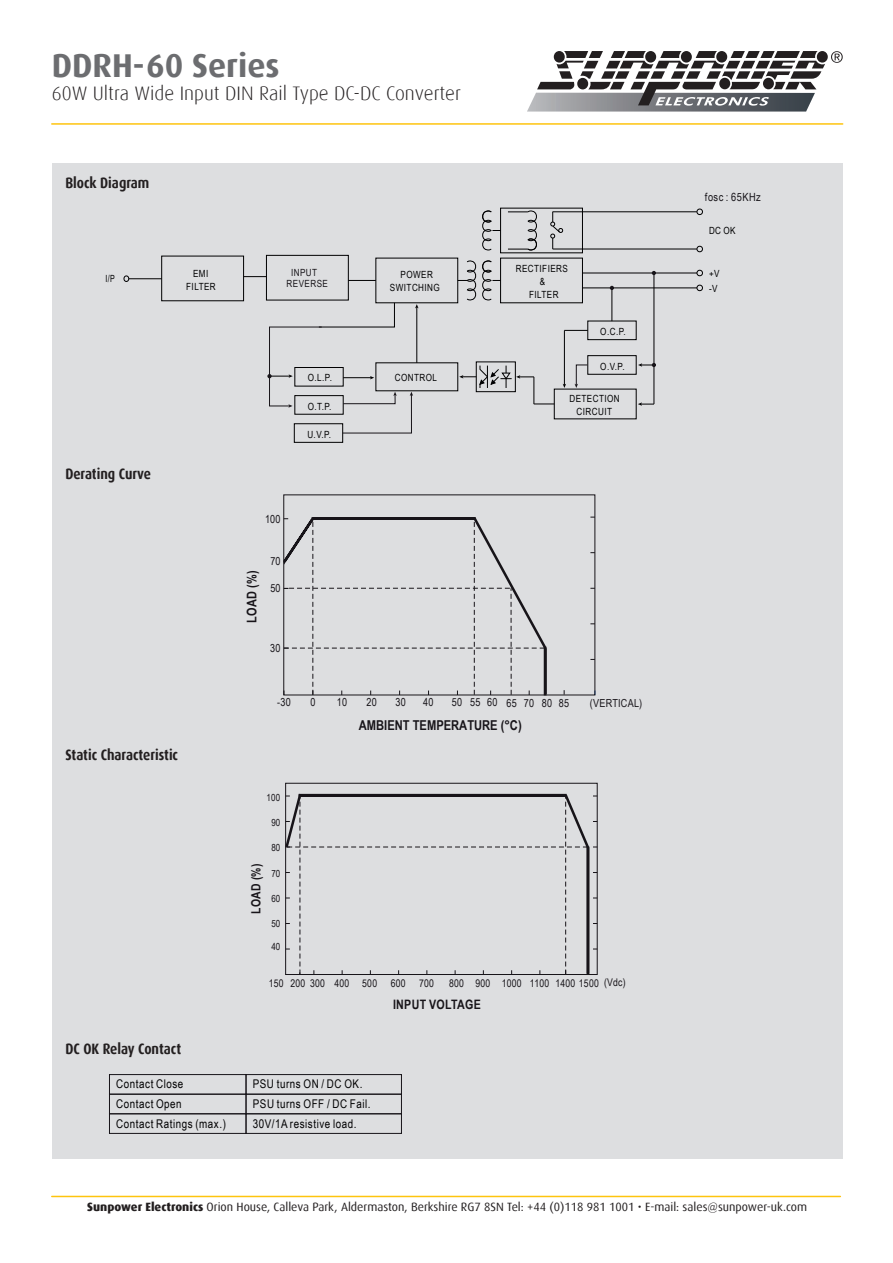
<style>
.page{position:relative;width:893px;height:1263px;background:#fff}
.page>*{position:absolute;margin:0;border:0;box-sizing:border-box;transform-origin:0 0}
.t1{font:700 33px "Dax";color:#6c6d70}
.t2{font:300 19.5px "Dax";color:#231f20}
.t3{font:700 15px "Dax";color:#231f20;scale:.87 1}
.t4{font:700 13.65px "Arial Narrow";color:#171419}
.t5{font:700 13.35px "Arial Narrow";color:#171419}
.t6{font:700 13.05px "Arial Narrow";letter-spacing:.02em;color:#171419}
.t7{font:700 12.75px "Arial Narrow";color:#171419}
.t8{font:12px "Dax";color:#231f20}
.t9{font:12px/19.6px "Arial Narrow";letter-spacing:.045em;color:#000001}
.t10{font:11.25px "Arial Narrow";letter-spacing:.045em;color:#171419}
.t11{font:11.1px "Arial Narrow";letter-spacing:.02em;color:#171419}
.t12{font:10.5px "Arial Narrow";letter-spacing:.02em;color:#171419}
.t13{font:9.9px/13px "Arial Narrow";letter-spacing:.045em;color:#000001;text-align:center}
.t14{font:9.9px/11.1px "Arial Narrow";letter-spacing:.045em;color:#171419}
.t15{font:9.9px "Arial Narrow";letter-spacing:.045em;color:#000001;scale:.86 1}
.t16{font:9.75px "Arial Narrow";letter-spacing:.02em;color:#171419}
.s1{font-weight:800}
</style>
<div class="page">
<hr style="left:52px;top:123px;width:791px;height:2px;background:#fec40e">
<hr style="left:52px;top:1196px;width:788px;height:1px;background:#fec40e">
<div style="left:52px;top:163px;width:791px;height:996px;background:#dddee0"></div>
<svg style="left:124px;top:275px;width:5px;height:7px"></svg>
<svg style="left:696px;top:270px;width:7px;height:6px"></svg>
<svg style="left:696px;top:246px;width:7px;height:6px"></svg>
<svg style="left:696px;top:209px;width:7px;height:6px"></svg>
<svg style="left:550px;top:212px;width:13px;height:37px"></svg>
<hr style="left:582px;top:273px;width:115px;height:1px;background:#000001">
<hr style="left:582px;top:288px;width:115px;height:1px;background:#000001">
<svg style="left:696px;top:285px;width:7px;height:6px"></svg>
<svg style="left:482px;top:209px;width:19px;height:43px"></svg>
<svg style="left:508px;top:210px;width:29px;height:41px"></svg>
<div style="left:161px;top:256px;width:83px;height:45px;border:1px solid #000001"></div>
<hr style="left:129px;top:278px;width:33px;height:1px;background:#000001">
<svg style="left:349px;top:280px;width:27px;height:1px"></svg>
<svg style="left:458px;top:259px;width:43px;height:43px"></svg>
<div style="left:588px;top:355px;width:48px;height:19px;border:1px solid #000001"></div>
<div style="left:588px;top:321px;width:48px;height:19px;border:1px solid #000001"></div>
<hr style="left:564px;top:330px;width:1px;height:55px;background:#000001">
<svg style="left:564px;top:330px;width:24px;height:1px"></svg>
<hr style="left:612px;top:288px;width:1px;height:33px;background:#000001">
<hr style="left:553px;top:249px;width:144px;height:1px;background:#000001">
<hr style="left:553px;top:212px;width:144px;height:1px;background:#000001">
<div style="left:109px;top:1074px;width:137px;height:20px;border:1px solid #171419"></div>
<div style="left:246px;top:1074px;width:156px;height:20px;border:1px solid #171419"></div>
<div style="left:246px;top:1094px;width:156px;height:20px;border:1px solid #171419"></div>
<div style="left:246px;top:1113px;width:156px;height:20px;border:1px solid #171419"></div>
<div style="left:109px;top:1094px;width:137px;height:20px;border:1px solid #171419"></div>
<div style="left:109px;top:1113px;width:137px;height:20px;border:1px solid #171419"></div>
<svg style="left:610px;top:286px;width:4px;height:4px"></svg>
<svg style="left:575px;top:364px;width:13px;height:24px"></svg>
<svg style="left:459px;top:365px;width:95px;height:40px"></svg>
<svg style="left:638px;top:402px;width:16px;height:4px"></svg>
<hr style="left:654px;top:273px;width:1px;height:131px;background:#000001">
<svg style="left:652px;top:271px;width:4px;height:4px"></svg>
<svg style="left:638px;top:363px;width:18px;height:4px"></svg>
<div style="left:266px;top:255px;width:83px;height:45px;border:1px solid #000001"></div>
<svg style="left:244px;top:276px;width:22px;height:1px"></svg>
<div style="left:294px;top:423px;width:49px;height:20px;border:1px solid #000001"></div>
<svg style="left:268px;top:302px;width:150px;height:131px"></svg>
<svg style="left:283px;top:511px;width:266px;height:184px"></svg>
<div style="left:587px;top:846px;width:2px;height:129px;border:3px solid #171419"></div>
<svg style="left:285px;top:791px;width:312px;height:183px"></svg>
<svg style="left:527px;top:51px;width:316px;height:61px"></svg>
<h1 class="t1" style="left:52px;top:47px;width:229px">DDRH-60 Series</h1>
<h2 class="t2" style="left:52px;top:83px;width:411px">60W Ultra Wide Input DIN Rail Type DC-DC Converter</h2>
<p class="t3" style="left:65px;top:174px;width:98px">Block Diagram</p>
<p class="t15" style="left:105px;top:272px;width:12px">I/P</p>
<p class="t3" style="left:65px;top:465px;width:100px">Derating Curve</p>
<p class="t14" style="left:287px;top:266px;width:43px;text-indent:5px">INPUT<br>REVERSE</p>
<p class="t13" style="left:186px;top:266px;width:31px">EMI<br>FILTER</p>
<p class="t13" style="left:390px;top:268px;width:51px">POWER<br>SWITCHING</p>
<p class="t13" style="left:308px;top:371px;width:26px">O.L.P.</p>
<p class="t13" style="left:308px;top:399px;width:25px">O.T.P.</p>
<p class="t13" style="left:307px;top:427px;width:25px">U.V.P.</p>
<p class="t11" style="left:265px;top:511px;width:17px">100</p>
<p class="t5" style="left:242px;top:623px;width:54px;rotate:-90deg">OL AD (%)</p>
<p class="t11" style="left:270px;top:553px;width:12px">70</p>
<p class="t11" style="left:270px;top:580px;width:12px">50</p>
<p class="t11" style="left:270px;top:640px;width:12px">30</p>
<p class="t13" style="left:395px;top:371px;width:44px">CONTROL</p>
<p class="t13" style="left:516px;top:262px;width:54px">RECTIFIERS</p>
<p class="t13" style="left:540px;top:275px;width:7px">&amp;</p>
<p class="t13" style="left:529px;top:288px;width:31px">FILTER</p>
<p class="t13" style="left:600px;top:325px;width:27px">O.C.P.</p>
<p class="t13" style="left:600px;top:359px;width:26px">O.V.P.</p>
<p class="t13" style="left:569px;top:392px;width:52px">DETECTION</p>
<p class="t13" style="left:577px;top:405px;width:37px">CIRCUIT</p>
<p class="t3" style="left:65px;top:746px;width:131px">Static Characteristic</p>
<p class="t11" style="left:277px;top:694px;width:15px">-30</p>
<p class="t11" style="left:311px;top:694px;width:7px">0</p>
<p class="t11" style="left:337px;top:694px;width:12px">10</p>
<p class="t11" style="left:366px;top:694px;width:12px">20</p>
<p class="t11" style="left:395px;top:694px;width:12px">30</p>
<p class="t11" style="left:423px;top:694px;width:12px">40</p>
<p class="t11" style="left:452px;top:694px;width:12px">50</p>
<p class="t11" style="left:487px;top:694px;width:12px">60</p>
<p class="t11" style="left:524px;top:695px;width:12px">70</p>
<p class="t11" style="left:590px;top:695px;width:54px">(VERTICAL)</p>
<p class="t11" style="left:559px;top:694px;width:12px">85</p>
<p class="t11" style="left:470px;top:694px;width:12px">55</p>
<p class="t11" style="left:507px;top:694px;width:12px">65</p>
<p class="t11" style="left:542px;top:694px;width:12px">80</p>
<p class="t16" style="left:267px;top:790px;width:15px">100</p>
<p class="t7" style="left:246px;top:913px;width:52px;rotate:-90deg">OL AD (%)</p>
<p class="t16" style="left:271px;top:815px;width:11px">90</p>
<p class="t16" style="left:271px;top:841px;width:11px">80</p>
<p class="t16" style="left:271px;top:866px;width:11px">70</p>
<p class="t16" style="left:271px;top:891px;width:11px">60</p>
<p class="t16" style="left:271px;top:917px;width:11px">50</p>
<p class="t16" style="left:271px;top:940px;width:11px">40</p>
<p class="t4" style="left:359px;top:715px;width:164px">AMBIENT TEMPERATURE (°C)</p>
<p class="t12" style="left:269px;top:975px;width:110px">150 200 300 400 500</p>
<p class="t12" style="left:391px;top:975px;width:16px">600</p>
<p class="t12" style="left:419px;top:975px;width:16px">700</p>
<p class="t12" style="left:449px;top:975px;width:102px">800 900 1000 1100</p>
<p class="t12" style="left:579px;top:974px;width:48px">1500 (Vdc)</p>
<p class="t12" style="left:555px;top:975px;width:21px">1400</p>
<p class="t6" style="left:393px;top:995px;width:89px">INPUT VOLTAGE</p>
<p class="t3" style="left:65px;top:1040px;width:135px">DC OK Relay Contact</p>
<p class="t9" style="left:116px;top:1074px;width:69px">Contact Close</p>
<p class="t9" style="left:253px;top:1074px;width:119px">PSU turns ON / DC OK.<br>PSU turns OFF / DC Fail.<br>30V/1A resistive load.</p>
<p class="t9" style="left:116px;top:1093px;width:111px">Contact Open<br>Contact Ratings (max.)</p>
<p class="t10" style="left:705px;top:188px;width:57px">fosc : 65KHz</p>
<p class="t13" style="left:709px;top:223px;width:28px">DC OK</p>
<p class="t13" style="left:709px;top:266px;width:12px">+V</p>
<p class="t13" style="left:709px;top:281px;width:10px">-V</p>
<p class="t8" style="left:87px;top:1200px;width:721px"><span class="s1">Sunpower Electronics</span> Orion House, Calleva Park, Aldermaston, Berkshire RG7 8SN Tel: +44 (0)118 981 1001 • E-mail: sales@sunpower-uk.com</p>
</div>
